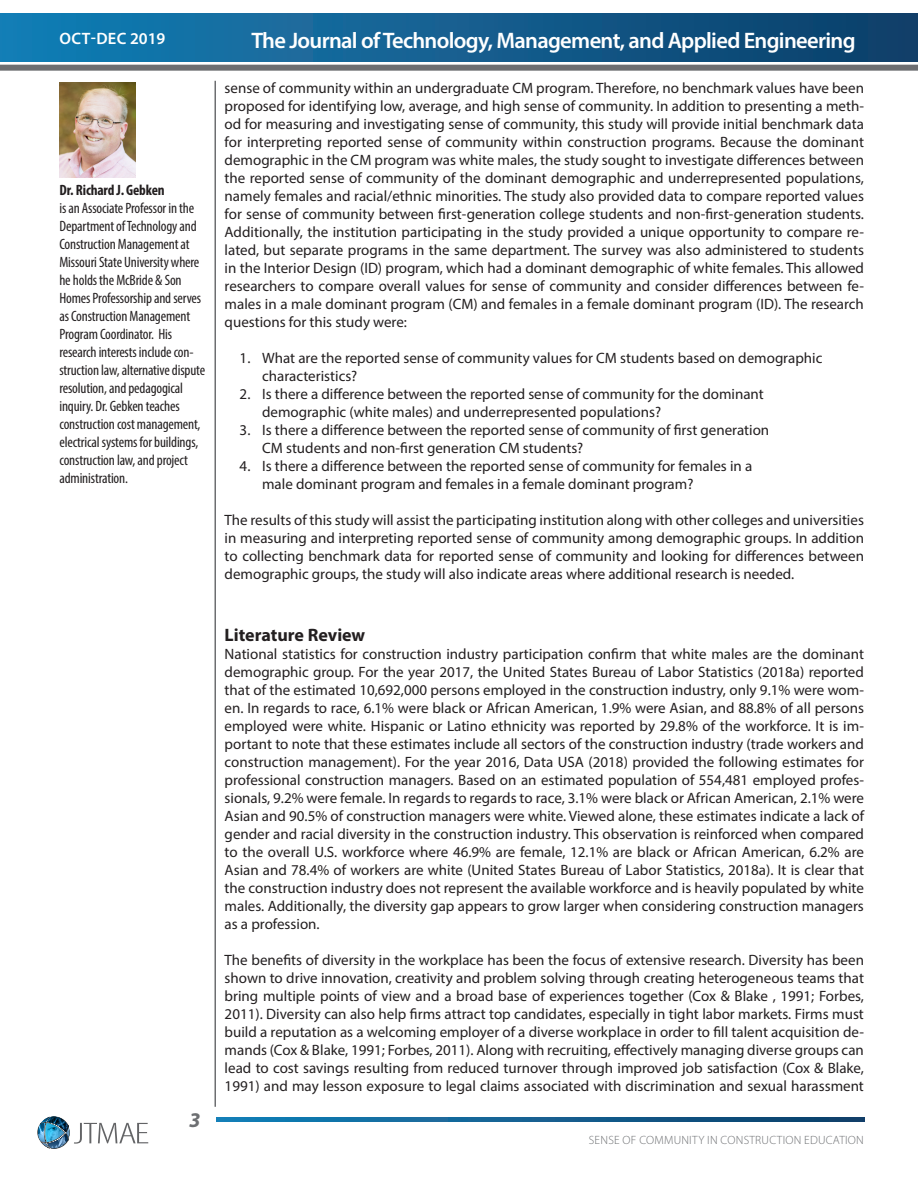
<style>
.page{position:relative;width:918px;height:1188px;background:#fff}
.page>*{position:absolute;margin:0;border:0;box-sizing:border-box;transform-origin:0 0}
.t1{font:600 22.5px "Myriad Pro";letter-spacing:-.03em;color:#fff}
.t2{font:italic 700 21px "Myriad Pro";color:#6d6f72}
.t3{font:700 18px "Myriad Pro";color:#231f20}
.t4{font:600 16.5px "Myriad Pro";letter-spacing:.02em;color:#fff}
.t5{font:15px/18px "Myriad Pro";color:#231f20;text-align:justify}
.t6{font:condensed 15px/18px "Myriad Pro";letter-spacing:-.01em;color:#231f20}
.t7{font:700 condensed 15px "Myriad Pro";letter-spacing:-.01em;color:#231f20}
.t8{font:300 12px "Myriad Pro";letter-spacing:.02em;color:#6d6f72}
</style>
<div class="page">
<div style="left:0;top:65px;width:918px;height:6px;background:#6d6e71"></div>
<svg style="left:216px;top:1117px;width:649px;height:5px;background:#115f90"></svg>
<div style="left:0;top:14px;width:917px;height:48px;background:linear-gradient(to right,#157fb6,#0e3e69)"></div>
<hr style="left:917px;top:14px;width:1px;height:48px;background:#113f69">
<hr style="left:214px;top:81px;width:2px;height:1026px;background:#6d6e71">
<svg style="left:38px;top:1117px;width:110px;height:31px"></svg>
<img style="left:59px;top:82px;width:77px;height:95px">
<p class="t4" style="left:60px;top:28px;width:107px">OCT-DEC 2019</p>
<p class="t1" style="left:251px;top:27px;width:606px">The Journal of Technology, Management, and Applied Engineering</p>
<p class="t5" style="left:225px;top:79px;width:641px">sense of community within an undergraduate CM program. Therefore, no benchmark values have been proposed for identifying low, average, and high sense of community. In addition to presenting a meth&shy;od for measuring and investigating sense of community, this study will provide initial benchmark data for interpreting reported sense of community within construction programs. Because the dominant demographic in the CM program was white males, the study sought to investigate differences between the reported sense of community of the dominant demographic and underrepresented populations, namely females and racial/ethnic minorities. The study also provided data to compare reported values for sense of community between first-generation college students and non-first-generation students.<br>Additionally, the institution participating in the study provided a unique opportunity to compare re&shy;lated, but separate programs in the same department. The survey was also administered to students in the Interior Design (ID) program, which had a dominant demographic of white females. This allowed researchers to compare overall values for sense of community and consider differences between fe&shy;males in a male dominant program (CM) and females in a female dominant program (ID). The research questions for this study were:</p>
<p class="t5" style="left:240px;top:349px;width:584px">1. What are the reported sense of community values for CM students based on demographic</p>
<p class="t5" style="left:262px;top:367px;width:97px">characteristics?</p>
<p class="t5" style="left:240px;top:385px;width:526px">2. Is there a difference between the reported sense of community for the dominant</p>
<p class="t5" style="left:262px;top:403px;width:401px">demographic (white males) and underrepresented populations?</p>
<p class="t5" style="left:240px;top:421px;width:531px">3. Is there a difference between the reported sense of community of first generation</p>
<p class="t5" style="left:262px;top:439px;width:323px">CM students and non-first generation CM students?</p>
<p class="t5" style="left:240px;top:457px;width:514px">4. Is there a difference between the reported sense of community for females in a</p>
<p class="t5" style="left:262px;top:475px;width:433px">male dominant program and females in a female dominant program?</p>
<p class="t5" style="left:225px;top:511px;width:641px">The results of this study will assist the participating institution along with other colleges and universities in measuring and interpreting reported sense of community among demographic groups. In addition to collecting benchmark data for reported sense of community and looking for differences between demographic groups, the study will also indicate areas where additional research is needed.</p>
<p class="t7" style="left:59px;top:181px;width:107px">Dr. Richard J. Gebken</p>
<p class="t6" style="left:59px;top:199px;width:147px">is an Associate Professor in the<br>Department of Technology and<br>Construction Management at<br>Missouri State University where he holds the McBride &amp; Son<br>Homes Professorship and serves as Construction Management<br>Program Coordinator. His research interests include con&shy;struction law, alternative dispute resolution, and pedagogical inquiry. Dr. Gebken teaches construction cost management, electrical systems for buildings, construction law, and project administration.</p>
<p class="t2" style="left:189px;top:1106px;width:13px">3</p>
<p class="t3" style="left:225px;top:623px;width:142px">Literature Review</p>
<p class="t5" style="left:225px;top:644px;width:641px">National statistics for construction industry participation confirm that white males are the dominant demographic group. For the year 2017, the United States Bureau of Labor Statistics (2018a) reported that of the estimated 10,692,000 persons employed in the construction industry, only 9.1% were wom&shy;en. In regards to race, 6.1% were black or African American, 1.9% were Asian, and 88.8% of all persons employed were white. Hispanic or Latino ethnicity was reported by 29.8% of the workforce. It is im&shy;portant to note that these estimates include all sectors of the construction industry (trade workers and construction management). For the year 2016, Data USA (2018) provided the following estimates for professional construction managers. Based on an estimated population of 554,481 employed profes&shy;sionals, 9.2% were female. In regards to regards to race, 3.1% were black or African American, 2.1% were Asian and 90.5% of construction managers were white. Viewed alone, these estimates indicate a lack of gender and racial diversity in the construction industry. This observation is reinforced when compared to the overall U.S. workforce where 46.9% are female, 12.1% are black or African American, 6.2% are Asian and 78.4% of workers are white (United States Bureau of Labor Statistics, 2018a). It is clear that the construction industry does not represent the available workforce and is heavily populated by white males. Additionally, the diversity gap appears to grow larger when considering construction managers as a profession.</p>
<p class="t5" style="left:225px;top:950px;width:641px">The benefits of diversity in the workplace has been the focus of extensive research. Diversity has been shown to drive innovation, creativity and problem solving through creating heterogeneous teams that bring multiple points of view and a broad base of experiences together (Cox &amp; Blake , 1991; Forbes, 2011). Diversity can also help firms attract top candidates, especially in tight labor markets. Firms must build a reputation as a welcoming employer of a diverse workplace in order to fill talent acquisition de&shy;mands (Cox &amp; Blake, 1991; Forbes, 2011). Along with recruiting, effectively managing diverse groups can lead to cost savings resulting from reduced turnover through improved job satisfaction (Cox &amp; Blake, 1991) and may lesson exposure to legal claims associated with discrimination and sexual harassment</p>
<p class="t8" style="left:589px;top:1134px;width:277px">SENSE OF COMMUNITY IN CONSTRUCTION EDUCATION</p>
</div>
